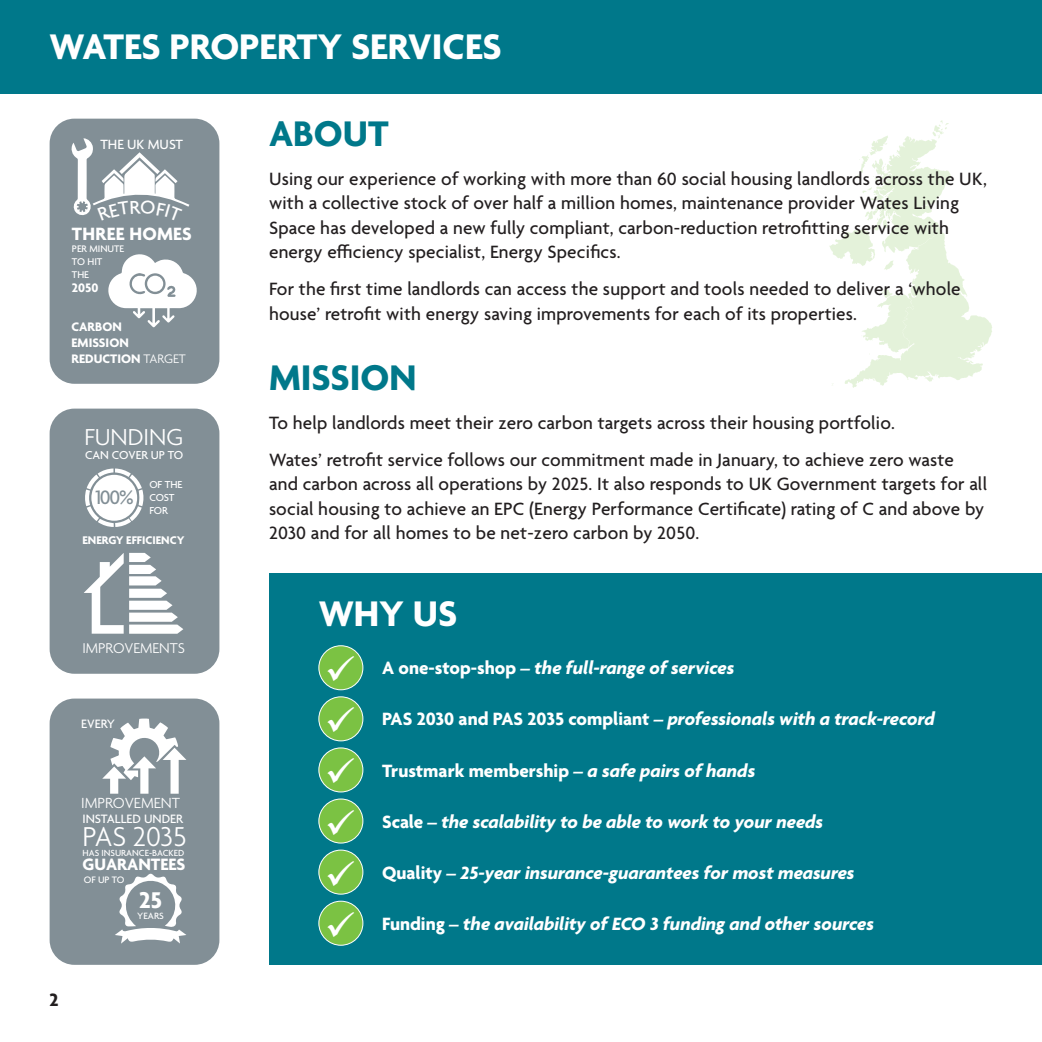
<style>
.page{position:relative;width:1042px;height:1042px;background:#fff}
.page>*{position:absolute;margin:0;border:0;box-sizing:border-box;transform-origin:0 0}
.t1{font:700 38.5px "Agenda";color:#fff}
.t2{font:700 38.5px "Agenda";color:#00788a}
.t3{font:300 29.57px "Agenda";color:#fff}
.t4{font:300 25.03px "Agenda";color:#fff}
.t5{font:700 24.68px "Agenda";color:#fff}
.t6{font:500 21px "Agenda";color:#828f96}
.t7{font:500 19.25px/24.5px "Agenda";letter-spacing:.01em;color:#231f20}
.t8{font:italic 700 19.25px "Agenda";color:#fff}
.t9{font:700 19.25px "Agenda";color:#fff}
.t10{font:700 19.25px "Agenda";color:#231f20}
.t11{font:700 17.85px "Agenda";color:#fff}
.t12{font:300 15.92px "Agenda";color:#fff}
.t13{font:300 15.4px "Agenda";color:#fff}
.t14{font:500 14.53px "Agenda";color:#fff}
.t15{font:700 13.3px/15.9px "Agenda";color:#fff}
.t16{font:500 13.12px "Agenda";color:#fff}
.t17{font:500 12.42px "Agenda";color:#fff}
.t18{font:700 12.08px "Agenda";color:#fff}
.t19{font:500 11.03px/13.1px "Agenda";color:#fff}
.t20{font:500 10.5px "Agenda";color:#fff}
.t21{font:500 10.33px "Agenda";color:#fff}
.t22{font:500 10.15px "Agenda";color:#fff}
.t23{font:500 9.8px "Agenda";color:#fff}
.t24{font:500 9.62px "Agenda";color:#fff}
.s1{font-weight:300}
.s2{font-style:normal}
.s3{font-style:italic}
</style>
<div class="page">
<div style="left:50px;top:119px;width:169px;height:265px;background:#828f96;border-radius:25px"></div>
<div style="left:50px;top:409px;width:169px;height:265px;background:#828f96;border-radius:25px"></div>
<div style="left:50px;top:698px;width:169px;height:267px;background:#828f96;border-radius:25px"></div>
<svg style="left:84px;top:553px;width:99px;height:81px"></svg>
<div style="left:85px;top:489px;width:5px;height:17px;background:#fff"></div>
<svg style="left:87px;top:468px;width:57px;height:59px"></svg>
<svg style="left:115px;top:873px;width:71px;height:70px"></svg>
<svg style="left:102px;top:718px;width:84px;height:76px"></svg>
<svg style="left:108px;top:254px;width:89px;height:73px"></svg>
<div style="left:0;top:0;width:1042px;height:94px;background:#00788a"></div>
<div style="left:269px;top:573px;width:773px;height:392px;background:#00788a"></div>
<div style="left:319px;top:646px;width:44px;height:44px;background:#7bc243;border-radius:50%"></div>
<div style="left:319px;top:645px;width:44px;height:45px;border:1px solid #fff;border-radius:50%"></div>
<div style="left:319px;top:748px;width:44px;height:44px;background:#7bc243;border-radius:50%"></div>
<div style="left:319px;top:748px;width:44px;height:44px;border:1px solid #fff;border-radius:50%"></div>
<div style="left:319px;top:697px;width:44px;height:44px;background:#7bc243;border-radius:50%"></div>
<div style="left:319px;top:696px;width:44px;height:45px;border:1px solid #fff;border-radius:50%"></div>
<div style="left:319px;top:799px;width:44px;height:44px;background:#7bc243;border-radius:50%"></div>
<div style="left:319px;top:799px;width:44px;height:44px;border:1px solid #fff;border-radius:50%"></div>
<div style="left:319px;top:850px;width:44px;height:44px;background:#7bc243;border-radius:50%"></div>
<div style="left:319px;top:850px;width:44px;height:44px;border:1px solid #fff;border-radius:50%"></div>
<div style="left:319px;top:901px;width:44px;height:44px;background:#7bc243;border-radius:50%"></div>
<div style="left:319px;top:901px;width:44px;height:44px;border:1px solid #fff;border-radius:50%"></div>
<svg style="left:829px;top:120px;width:163px;height:268px"></svg>
<svg style="left:71px;top:138px;width:118px;height:78px"></svg>
<p class="t1" style="left:50px;top:26px;width:453px">WATES PROPERTY SERVICES</p>
<p class="t14" style="left:100px;top:136px;width:84px">THE UK MUST</p>
<p class="t9" style="left:72px;top:223px;width:121px">THREE HOMES</p>
<p class="t21" style="left:72px;top:243px;width:54px">PER MINUTE</p>
<p class="t20" style="left:72px;top:256px;width:32px">TO HIT</p>
<p class="t20" style="left:72px;top:269px;width:19px">THE</p>
<p class="t15" style="left:72px;top:281px;width:28px">2050</p>
<p class="t15" style="left:72px;top:319px;width:52px">CARBON</p>
<p class="t15" style="left:72px;top:335px;width:116px">EMISSION<br>REDUCTION <span class="s1">TARGET</span></p>
<p class="t4" style="left:84px;top:424px;width:100px">FUNDING</p>
<p class="t17" style="left:85px;top:449px;width:100px">CAN COVER UP TO</p>
<p class="t19" style="left:149px;top:479px;width:35px">OF THE<br>COST</p>
<p class="t19" style="left:149px;top:505px;width:20px">FOR</p>
<p class="t6" style="left:96px;top:486px;width:40px">100%</p>
<p class="t18" style="left:82px;top:534px;width:104px">ENERGY EFFICIENCY</p>
<p class="t13" style="left:82px;top:640px;width:104px">IMPROVEMENTS</p>
<p class="t16" style="left:81px;top:716px;width:35px">EVERY</p>
<p class="t12" style="left:81px;top:794px;width:100px">IMPROVEMENT</p>
<p class="t16" style="left:83px;top:812px;width:102px">INSTALLED UNDER</p>
<p class="t3" style="left:83px;top:820px;width:105px">PAS 2035</p>
<p class="t24" style="left:83px;top:847px;width:103px">HAS INSURANCE-BACKED</p>
<p class="t11" style="left:83px;top:855px;width:104px">GUARANTEES</p>
<p class="t22" style="left:84px;top:874px;width:42px">OF UP TO</p>
<p class="t5" style="left:139px;top:886px;width:25px">25</p>
<p class="t23" style="left:137px;top:911px;width:28px">YEARS</p>
<p class="t10" style="left:50px;top:989px;width:11px">2</p>
<p class="t2" style="left:269px;top:113px;width:121px">ABOUT</p>
<p class="t7" style="left:269px;top:167px;width:719px">Using our experience of working with more than 60 social housing landlords across the UK, with a collective stock of over half a million homes, maintenance provider Wates Living Space has developed a new fully compliant, carbon-reduction retrofitting service with energy efficiency specialist, Energy Specifics.</p>
<p class="t7" style="left:269px;top:278px;width:693px">For the first time landlords can access the support and tools needed to deliver a ‘whole house’ retrofit with energy saving improvements for each of its properties.</p>
<p class="t2" style="left:269px;top:357px;width:149px">MISSION</p>
<p class="t7" style="left:269px;top:412px;width:627px">To help landlords meet their zero carbon targets across their housing portfolio.</p>
<p class="t7" style="left:269px;top:449px;width:719px">Wates’ retrofit service follows our commitment made in January, to achieve zero waste and carbon across all operations by 2025. It also responds to UK Government targets for all social housing to achieve an EPC (Energy Performance Certificate) rating of C and above by 2030 and for all homes to be net-zero carbon by 2050.</p>
<p class="t1" style="left:319px;top:593px;width:140px">WHY US</p>
<p class="t8" style="left:382px;top:658px;width:354px"><span class="s2">A one-stop-shop</span> – the full-range of services</p>
<p class="t8" style="left:382px;top:709px;width:554px"><span class="s2">PAS 2030 and PAS 2035 compliant</span> – professionals with a track-record</p>
<p class="t9" style="left:382px;top:760px;width:375px">Trustmark membership <span class="s3">– a safe pairs of hands</span></p>
<p class="t8" style="left:382px;top:811px;width:443px"><span class="s2">Scale</span> – the scalability to be able to work to your needs</p>
<p class="t8" style="left:382px;top:862px;width:474px"><span class="s2">Quality</span> – 25-year insurance-guarantees for most measures</p>
<p class="t8" style="left:382px;top:913px;width:493px"><span class="s2">Funding</span> – the availability of ECO 3 funding and other sources</p>
</div>
